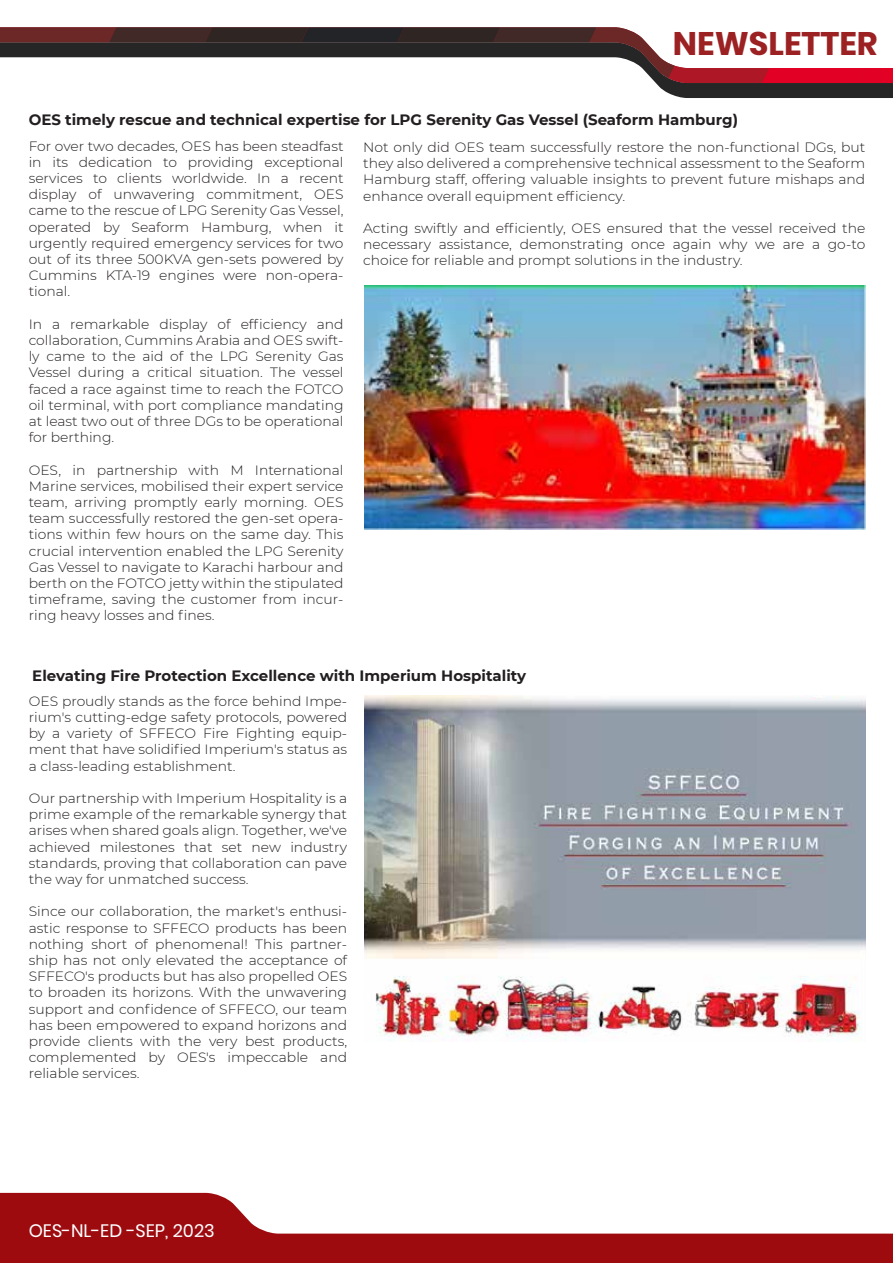
<style>
.page{position:relative;width:893px;height:1263px;background:#fff}
.page>*{position:absolute;margin:0;border:0;box-sizing:border-box;transform-origin:0 0}
.t1{font:700 32.55px "Poppins";color:#9c2123}
.t2{font:18px "Poppins";color:#fff}
.t3{font:700 15px "Montserrat";color:#231f20}
.t4{font:300 13.5px/16.2px "Montserrat";color:#231f20;text-align:justify}
</style>
<div class="page">
<div style="left:656px;top:83px;width:237px;height:15px;background:#262626"></div>
<svg style="left:0;top:27px;width:893px;height:56px"></svg>
<svg style="left:0;top:1193px;width:893px;height:70px;fill:#9d0b0f"></svg>
<img style="left:365px;top:286px;width:500px;height:244px">
<img style="left:365px;top:696px;width:500px;height:345px">
<h1 class="t1" style="left:673px;top:25px;width:206px">NEWSLETTER</h1>
<p class="t3" style="left:29px;top:109px;width:711px">OES timely rescue and technical expertise for LPG Serenity Gas Vessel (Seaform Hamburg)</p>
<p class="t4" style="left:29px;top:137px;width:316px">For over two decades, OES has been steadfast in its dedication to providing exceptional services to clients worldwide. In a recent display of unwavering commitment, OES came to the rescue of LPG Serenity Gas Vessel, operated by Seaform Hamburg, when it urgently required emergency services for two out of its three 500KVA gen-sets powered by Cummins KTA-19 engines were non-opera&shy;tional.</p>
<p class="t4" style="left:29px;top:315px;width:316px">In a remarkable display of efficiency and collaboration, Cummins Arabia and OES swift&shy;ly came to the aid of the LPG Serenity Gas Vessel during a critical situation. The vessel faced a race against time to reach the FOTCO oil terminal, with port compliance mandating at least two out of three DGs to be operational for berthing.</p>
<p class="t4" style="left:29px;top:461px;width:316px">OES, in partnership with M International Marine services, mobilised their expert service team, arriving promptly early morning. OES team successfully restored the gen-set opera&shy;tions within few hours on the same day. This crucial intervention enabled the LPG Serenity Gas Vessel to navigate to Karachi harbour and berth on the FOTCO jetty within the stipulated timeframe, saving the customer from incur&shy;ring heavy losses and fines.</p>
<p class="t4" style="left:363px;top:139px;width:504px">Not only did OES team successfully restore the non-functional DGs, but they also delivered a comprehensive technical assessment to the Seaform Hamburg staff, offering valuable insights to prevent future mishaps and enhance overall equipment efficiency.</p>
<p class="t4" style="left:363px;top:220px;width:504px">Acting swiftly and efficiently, OES ensured that the vessel received the necessary assistance, demonstrating once again why we are a go-to choice for reliable and prompt solutions in the industry.</p>
<p class="t3" style="left:32px;top:665px;width:495px">Elevating Fire Protection Excellence with Imperium Hospitality</p>
<p class="t4" style="left:29px;top:692px;width:320px">OES proudly stands as the force behind Impe&shy;rium's cutting-edge safety protocols, powered by a variety of SFFECO Fire Fighting equip&shy;ment that have solidified Imperium's status as a class-leading establishment.</p>
<p class="t4" style="left:29px;top:790px;width:320px">Our partnership with Imperium Hospitality is a prime example of the remarkable synergy that arises when shared goals align. Together, we've achieved milestones that set new industry standards, proving that collaboration can pave the way for unmatched success.</p>
<p class="t4" style="left:29px;top:903px;width:320px">Since our collaboration, the market's enthusi&shy;astic response to SFFECO products has been nothing short of phenomenal! This partner&shy;ship has not only elevated the acceptance of SFFECO's products but has also propelled OES to broaden its horizons. With the unwavering support and confidence of SFFECO, our team has been empowered to expand horizons and provide clients with the very best products, complemented by OES's impeccable and reliable services.</p>
<h2 class="t2" style="left:29px;top:1220px;width:188px">OES-NL-ED -SEP, 2023</h2>
</div>
